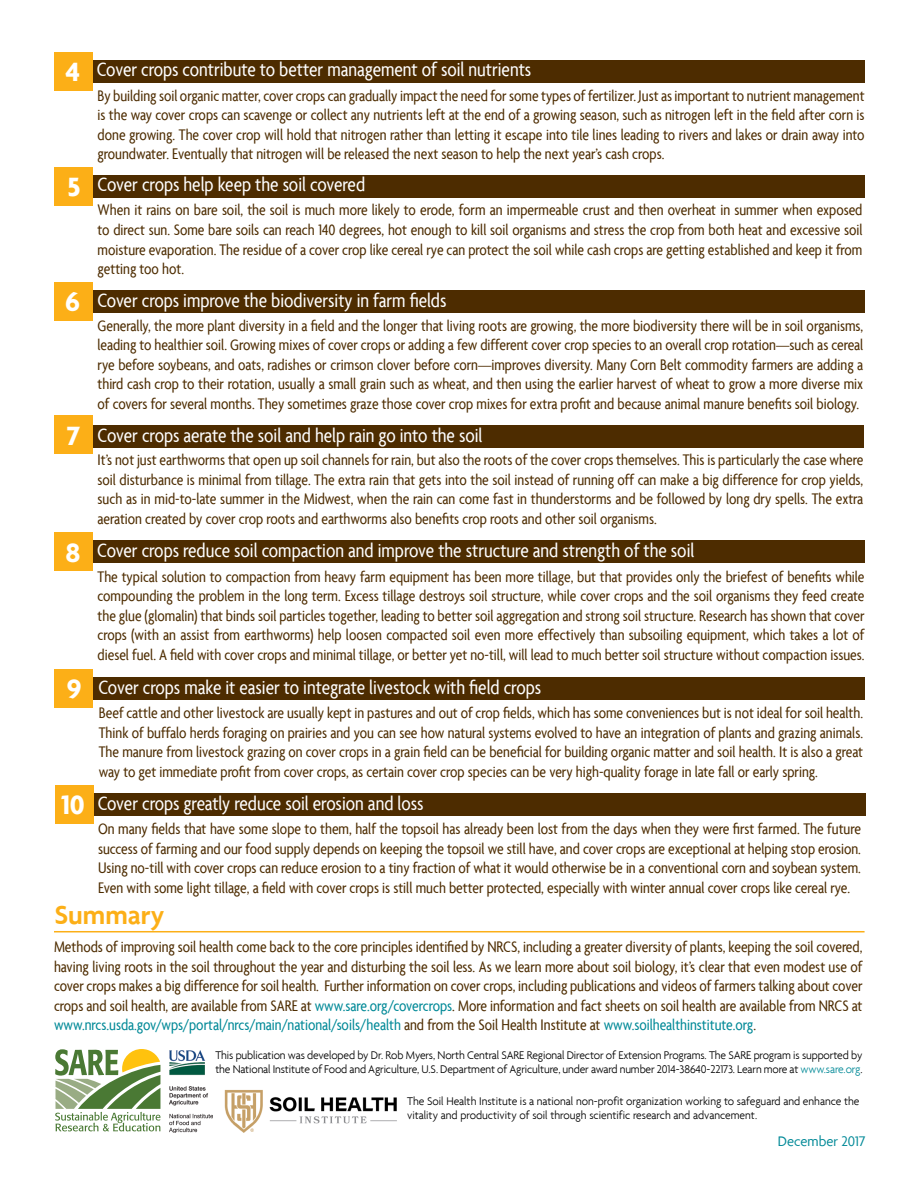
<style>
.page{position:relative;width:918px;height:1188px;background:#fff}
.page>*{position:absolute;margin:0;border:0;box-sizing:border-box;transform-origin:0 0}
.t1{font:700 28.5px "Agenda";color:#fff}
.t2{font:600 28.5px "Agenda";color:#fcaf17}
.t3{font:condensed 21px "Agenda";color:#fff}
.t4{font:condensed 16.5px/19.5px "Agenda";color:#4d2c00;text-align:justify}
.t5{font:15px "Agenda";color:#008997;scale:.96 1}
.t6{font:300 12px/14.2px "Agenda";letter-spacing:-.01em;color:#000;scale:.96 1}
.s1{font-weight:700;font-stretch:normal;font-size:28.5px}
.s2{color:#008997}
</style>
<div class="page">
<div style="left:76px;top:677px;width:789px;height:22px;background:#4d2c00"></div>
<div style="left:54px;top:669px;width:39px;height:38px;background:#fcaf17"></div>
<div style="left:73px;top:541px;width:792px;height:22px;background:#4d2c00"></div>
<div style="left:54px;top:533px;width:39px;height:38px;background:#fcaf17"></div>
<div style="left:76px;top:425px;width:788px;height:23px;background:#4d2c00"></div>
<div style="left:54px;top:415px;width:39px;height:38px;background:#fcaf17"></div>
<div style="left:76px;top:290px;width:789px;height:22px;background:#4d2c00"></div>
<div style="left:54px;top:282px;width:39px;height:38px;background:#fcaf17"></div>
<div style="left:74px;top:175px;width:791px;height:23px;background:#4d2c00"></div>
<div style="left:54px;top:167px;width:39px;height:38px;background:#fcaf17"></div>
<div style="left:76px;top:60px;width:789px;height:22px;background:#4d2c00"></div>
<div style="left:54px;top:52px;width:39px;height:38px;background:#fcaf17"></div>
<svg style="left:55px;top:1049px;width:106px;height:82px"></svg>
<div style="left:77px;top:793px;width:788px;height:23px;background:#4d2c00"></div>
<div style="left:55px;top:785px;width:38px;height:38px;background:#fcaf17"></div>
<hr style="left:54px;top:931px;width:811px;height:1px;background:#fcaf17">
<img style="left:224px;top:1090px;width:173px;height:43px">
<img style="left:169px;top:1051px;width:43px;height:82px">
<h1 class="t1" style="left:65px;top:54px;width:16px">4</h1>
<h1 class="t1" style="left:67px;top:169px;width:15px">5</h1>
<p class="t3" style="left:97px;top:57px;width:436px">Cover crops contribute to better management of soil nutrients</p>
<p class="t4" style="left:98px;top:85px;width:768px">By building soil organic matter, cover crops can gradually impact the need for some types of fertilizer. Just as important to nutrient management is the way cover crops can scavenge or collect any nutrients left at the end of a growing season, such as nitrogen left in the field after corn is done growing. The cover crop will hold that nitrogen rather than letting it escape into tile lines leading to rivers and lakes or drain away into groundwater. Eventually that nitrogen will be released the next season to help the next year’s cash crops.</p>
<p class="t3" style="left:98px;top:173px;width:269px">Cover crops help keep the soil covered</p>
<p class="t4" style="left:98px;top:200px;width:766px">When it rains on bare soil, the soil is much more likely to erode, form an impermeable crust and then overheat in summer when exposed to direct sun. Some bare soils can reach 140 degrees, hot enough to kill soil organisms and stress the crop from both heat and excessive soil moisture evaporation. The residue of a cover crop like cereal rye can protect the soil while cash crops are getting established and keep it from getting too hot.</p>
<p class="t3" style="left:65px;top:288px;width:383px"><span class="s1">6</span> Cover crops improve the biodiversity in farm fields</p>
<p class="t4" style="left:98px;top:315px;width:767px">Generally, the more plant diversity in a field and the longer that living roots are growing, the more biodiversity there will be in soil organisms, leading to healthier soil. Growing mixes of cover crops or adding a few different cover crop species to an overall crop rotation—such as cereal rye before soybeans, and oats, radishes or crimson clover before corn—improves diversity. Many Corn Belt commodity farmers are adding a third cash crop to their rotation, usually a small grain such as wheat, and then using the earlier harvest of wheat to grow a more diverse mix of covers for several months. They sometimes graze those cover crop mixes for extra profit and because animal manure benefits soil biology.</p>
<h1 class="t1" style="left:67px;top:418px;width:15px">7</h1>
<p class="t3" style="left:98px;top:423px;width:386px">Cover crops aerate the soil and help rain go into the soil</p>
<p class="t4" style="left:98px;top:450px;width:767px">It’s not just earthworms that open up soil channels for rain, but also the roots of the cover crops themselves. This is particularly the case where soil disturbance is minimal from tillage. The extra rain that gets into the soil instead of running off can make a big difference for crop yields, such as in mid-to-late summer in the Midwest, when the rain can come fast in thunderstorms and be followed by long dry spells. The extra aeration created by cover crop roots and earthworms also benefits crop roots and other soil organisms.</p>
<h1 class="t1" style="left:66px;top:535px;width:17px">8</h1>
<p class="t3" style="left:97px;top:539px;width:599px">Cover crops reduce soil compaction and improve the structure and strength of the soil</p>
<p class="t4" style="left:98px;top:567px;width:768px">The typical solution to compaction from heavy farm equipment has been more tillage, but that provides only the briefest of benefits while compounding the problem in the long term. Excess tillage destroys soil structure, while cover crops and the soil organisms they feed create the glue (glomalin) that binds soil particles together, leading to better soil aggregation and strong soil structure. Research has shown that cover crops (with an assist from earthworms) help loosen compacted soil even more effectively than subsoiling equipment, which takes a lot of diesel fuel. A field with cover crops and minimal tillage, or better yet no-till, will lead to much better soil structure without compaction issues.</p>
<h1 class="t1" style="left:67px;top:671px;width:16px">9</h1>
<p class="t3" style="left:98px;top:675px;width:444px">Cover crops make it easier to integrate livestock with field crops</p>
<p class="t4" style="left:99px;top:703px;width:766px">Beef cattle and other livestock are usually kept in pastures and out of crop fields, which has some conveniences but is not ideal for soil health.<br>Think of buffalo herds foraging on prairies and you can see how natural systems evolved to have an integration of plants and grazing animals.<br>The manure from livestock grazing on cover crops in a grain field can be beneficial for building organic matter and soil health. It is also a great way to get immediate profit from cover crops, as certain cover crop species can be very high-quality forage in late fall or early spring.</p>
<h1 class="t1" style="left:61px;top:787px;width:25px">10</h1>
<p class="t3" style="left:98px;top:791px;width:327px">Cover crops greatly reduce soil erosion and loss</p>
<p class="t4" style="left:98px;top:819px;width:765px">On many fields that have some slope to them, half the topsoil has already been lost from the days when they were first farmed. The future success of farming and our food supply depends on keeping the topsoil we still have, and cover crops are exceptional at helping stop erosion.<br>Using no-till with cover crops can reduce erosion to a tiny fraction of what it would otherwise be in a conventional corn and soybean system.<br>Even with some light tillage, a field with cover crops is still much better protected, especially with winter annual cover crops like cereal rye.</p>
<h1 class="t2" style="left:54px;top:897px;width:112px">Summary</h1>
<p class="t4" style="left:54px;top:937px;width:810px">Methods of improving soil health come back to the core principles identified by NRCS, including a greater diversity of plants, keeping the soil covered, having living roots in the soil throughout the year and disturbing the soil less. As we learn more about soil biology, it’s clear that even modest use of cover crops makes a big difference for soil health. Further information on cover crops, including publications and videos of farmers talking about cover crops and soil health, are available from SARE at <span class="s2">www.sare.org/covercrops</span>. More information and fact sheets on soil health are available from NRCS at <span class="s2">www.nrcs.usda.gov/wps/portal/nrcs/main/national/soils/health</span> and from the Soil Health Institute at <span class="s2">www.soilhealthinstitute.org</span>.</p>
<p class="t6" style="left:215px;top:1047px;width:676px">This publication was developed by Dr. Rob Myers, North Central SARE Regional Director of Extension Programs. The SARE program is supported by the National Institute of Food and Agriculture, U.S. Department of Agriculture, under award number 2014-38640-22173. Learn more at <span class="s2">www.sare.org</span>.</p>
<p class="t6" style="left:407px;top:1093px;width:473px">The Soil Health Institute is a national non-profit organization working to safeguard and enhance the vitality and productivity of soil through scientific research and advancement.</p>
<p class="t5" style="left:778px;top:1133px;width:93px">December 2017</p>
</div>
